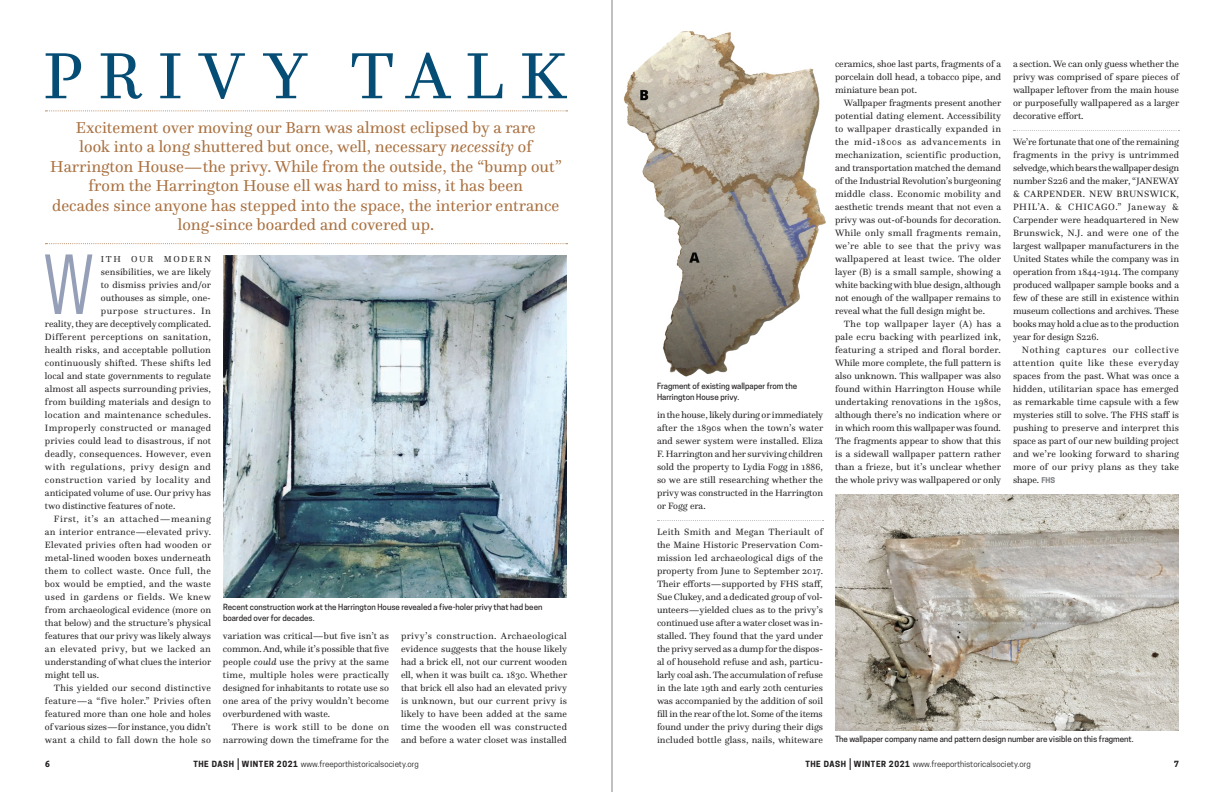
<style>
.page{position:relative;width:1224px;height:792px;background:#fff}
.page>*{position:absolute;margin:0;border:0;box-sizing:border-box;transform-origin:0 0}
.t1{font:300 70.8px "Oswald";color:#959fb7}
.t2{font:68px "Questa";letter-spacing:.22em;color:#064d76}
.t3{font:16.5px/19.5px "Questa";color:#a9703f;text-align:center}
.t4{font:9.5px/13px "Questa";letter-spacing:.01em;color:#231f20;text-align:justify}
.t5{font:9.5px "Questa";letter-spacing:.03em;color:#231f20}
.t6{font:9.5px "Questa";letter-spacing:.04em;color:#231f20}
.t7{font:9.5px "Questa";letter-spacing:.035em;color:#231f20}
.t8{font:9.5px "Questa";letter-spacing:.05em;color:#231f20}
.t9{font:9.5px "Questa";letter-spacing:.055em;color:#231f20}
.t10{font:9.5px "Questa";letter-spacing:.06em;color:#231f20}
.t11{font:9px "Questa";letter-spacing:.18em;color:#231f20}
.t12{font:500 8px/11px "Cooper Hewitt";color:#231f20}
.t13{font:8px "Cooper Hewitt";color:#231f20}
.t14{font:700 8px "Cooper Hewitt";color:#231f20}
.s1{font-style:italic}
.s2{font-family:"Cooper Hewitt";font-weight:700;font-size:7.5px;color:#808285}
.s3{font-weight:700}
.s4{font-size:15px}
</style>
<div class="page">
<img style="left:835px;top:494px;width:344px;height:236px">
<img style="left:623px;top:31px;width:203px;height:346px">
<img style="left:223px;top:256px;width:344px;height:342px">
<svg style="left:658px;top:520px;width:165px;height:1px"></svg>
<svg style="left:1014px;top:130px;width:165px;height:1px"></svg>
<svg style="left:46px;top:110px;width:521px;height:1px"></svg>
<svg style="left:46px;top:243px;width:521px;height:1px"></svg>
<hr style="left:612px;top:0;width:1px;height:792px;background:#808285">
<h2 class="t2" style="left:43px;top:33px;width:526px">PRIVY TALK</h2>
<p class="t3" style="left:50px;top:117px;width:513px">Excitement over moving our Barn was almost eclipsed by a rare<br>look into a long shuttered but once, well, necessary <span class="s1">necessity</span> of Harrington House—the privy. While from the outside, the “bump out” from the Harrington House ell was hard to miss, it has been<br>decades since anyone has stepped into the space, the interior entrance long-since boarded and covered up.</p>
<h1 class="t1" style="left:44px;top:233px;width:50px">W</h1>
<p class="t11" style="left:101px;top:253px;width:111px">ITH OUR MODERN</p>
<p class="t4" style="left:101px;top:265px;width:112px">sensibilities, we are likely</p>
<p class="t4" style="left:101px;top:278px;width:112px">to dismiss privies and/or</p>
<p class="t4" style="left:101px;top:291px;width:111px">outhouses as simple, one-</p>
<p class="t10" style="left:101px;top:305px;width:112px">purpose structures. In</p>
<p class="t4" style="left:45px;top:317px;width:168px">reality, they are deceptively complicated.</p>
<p class="t6" style="left:45px;top:331px;width:168px">Different perceptions on sanitation,</p>
<p class="t4" style="left:45px;top:343px;width:167px">health risks, and acceptable pollution</p>
<p class="t4" style="left:45px;top:356px;width:168px">continuously shifted. These shifts led</p>
<p class="t4" style="left:45px;top:369px;width:168px">local and state governments to regulate</p>
<p class="t4" style="left:45px;top:382px;width:168px">almost all aspects surrounding privies,</p>
<p class="t4" style="left:45px;top:395px;width:168px">from building materials and design to</p>
<p class="t5" style="left:45px;top:409px;width:168px">location and maintenance schedules.</p>
<p class="t7" style="left:45px;top:422px;width:168px">Improperly constructed or managed</p>
<p class="t4" style="left:45px;top:434px;width:168px">privies could lead to disastrous, if not</p>
<p class="t4" style="left:45px;top:447px;width:168px">deadly, consequences. However, even</p>
<p class="t8" style="left:45px;top:461px;width:167px">with regulations, privy design and</p>
<p class="t8" style="left:45px;top:474px;width:167px">construction varied by locality and</p>
<p class="t4" style="left:45px;top:486px;width:168px">anticipated volume of use. Our privy has</p>
<p class="t4" style="left:45px;top:499px;width:132px">two distinctive features of note.</p>
<p class="t9" style="left:54px;top:513px;width:158px">First, it’s an attached—meaning</p>
<p class="t4" style="left:45px;top:525px;width:168px">an interior entrance—elevated privy.</p>
<p class="t4" style="left:45px;top:538px;width:168px">Elevated privies often had wooden or</p>
<p class="t4" style="left:45px;top:551px;width:168px">metal-lined wooden boxes underneath</p>
<p class="t7" style="left:45px;top:565px;width:167px">them to collect waste. Once full, the</p>
<p class="t4" style="left:45px;top:577px;width:167px">box would be emptied, and the waste</p>
<p class="t6" style="left:45px;top:591px;width:168px">used in gardens or fields. We knew</p>
<p class="t4" style="left:45px;top:603px;width:168px">from archaeological evidence (more on</p>
<p class="t4" style="left:45px;top:616px;width:167px">that below) and the structure’s physical</p>
<p class="t4" style="left:45px;top:629px;width:168px">features that our privy was likely always</p>
<p class="t6" style="left:45px;top:643px;width:167px">an elevated privy, but we lacked an</p>
<p class="t4" style="left:45px;top:655px;width:168px">understanding of what clues the interior</p>
<p class="t4" style="left:45px;top:668px;width:56px">might tell us.</p>
<p class="t4" style="left:54px;top:681px;width:158px">This yielded our second distinctive</p>
<p class="t5" style="left:45px;top:695px;width:168px">feature—a “five holer.” Privies often</p>
<p class="t4" style="left:45px;top:707px;width:167px">featured more than one hole and holes</p>
<p class="t4" style="left:45px;top:720px;width:168px">of various sizes—for instance, you didn’t</p>
<p class="t5" style="left:45px;top:734px;width:168px">want a child to fall down the hole so</p>
<p class="t12" style="left:223px;top:601px;width:321px">Recent construction work at the Harrington House revealed a five-holer privy that had been boarded over for decades.</p>
<p class="t4" style="left:223px;top:629px;width:168px">variation was critical—but five isn’t as common. And, while it’s possible that five people <span class="s1">could</span> use the privy at the same time, multiple holes were practically designed for inhabitants to rotate use so one area of the privy wouldn’t become overburdened with waste.</p>
<p class="t4" style="left:223px;top:720px;width:168px;text-align:right">There is work still to be done on narrowing down the timeframe for the</p>
<p class="t4" style="left:401px;top:629px;width:168px">privy’s construction. Archaeological evidence suggests that the house likely had a brick ell, not our current wooden ell, when it was built ca. 1830. Whether that brick ell also had an elevated privy is unknown, but our current privy is likely to have been added at the same time the wooden ell was constructed and before a water closet was installed</p>
<p class="t12" style="left:657px;top:381px;width:142px">Fragment of existing wallpaper from the<br>Harrington House privy.</p>
<p class="t4" style="left:657px;top:408px;width:168px">in the house, likely during or immediately after the 1890s when the town’s water and sewer system were installed. Eliza F. Harrington and her surviving children sold the property to Lydia Fogg in 1886, so we are still researching whether the privy was constructed in the Harrington or Fogg era.</p>
<p class="t4" style="left:657px;top:525px;width:168px">Leith Smith and Megan Theriault of the Maine Historic Preservation Com&shy;mission led archaeological digs of the property from June to September 2017.<br>Their efforts—supported by FHS staff, Sue Clukey, and a dedicated group of vol&shy;unteers—yielded clues as to the privy’s continued use after a water closet was in&shy;stalled. They found that the yard under the privy served as a dump for the dispos&shy;al of household refuse and ash, particu&shy;larly coal ash. The accumulation of refuse in the late 19th and early 20th centuries was accompanied by the addition of soil fill in the rear of the lot. Some of the items found under the privy during their digs included bottle glass, nails, whiteware</p>
<p class="t4" style="left:835px;top:57px;width:168px">ceramics, shoe last parts, fragments of a porcelain doll head, a tobacco pipe, and miniature bean pot.</p>
<p class="t4" style="left:835px;top:96px;width:168px;text-indent:9px">Wallpaper fragments present another potential dating element. Accessibility to wallpaper drastically expanded in the mid-1800s as advancements in mechanization, scientific production, and transportation matched the demand of the Industrial Revolution’s burgeoning middle class. Economic mobility and aesthetic trends meant that not even a privy was out-of-bounds for decoration.<br>While only small fragments remain, we’re able to see that the privy was wallpapered at least twice. The older layer (B) is a small sample, showing a white backing with blue design, although not enough of the wallpaper remains to reveal what the full design might be.</p>
<p class="t4" style="left:835px;top:317px;width:168px;text-indent:9px">The top wallpaper layer (A) has a pale ecru backing with pearlized ink, featuring a striped and floral border.<br>While more complete, the full pattern is also unknown. This wallpaper was also found within Harrington House while undertaking renovations in the 1980s, although there’s no indication where or in which room this wallpaper was found.<br>The fragments appear to show that this is a sidewall wallpaper pattern rather than a frieze, but it’s unclear whether the whole privy was wallpapered or only</p>
<p class="t4" style="left:1013px;top:57px;width:168px">a section. We can only guess whether the privy was comprised of spare pieces of wallpaper leftover from the main house or purposefully wallpapered as a larger decorative effort.</p>
<p class="t4" style="left:1013px;top:135px;width:168px">We’re fortunate that one of the remaining fragments in the privy is untrimmed selvedge, which bears the wallpaper design number S226 and the maker, “JANEWAY &amp; CARPENDER. NEW BRUNSWICK, PHIL’A. &amp; CHICAGO.” Janeway &amp; Carpender were headquartered in New Brunswick, N.J. and were one of the largest wallpaper manufacturers in the United States while the company was in operation from 1844-1914. The company produced wallpaper sample books and a few of these are still in existence within museum collections and archives. These books may hold a clue as to the production year for design S226.</p>
<p class="t4" style="left:1013px;top:343px;width:168px;text-indent:9px">Nothing captures our collective attention quite like these everyday spaces from the past. What was once a hidden, utilitarian space has emerged as remarkable time capsule with a few mysteries still to solve. The FHS staff is pushing to preserve and interpret this space as part of our new building project and we’re looking forward to sharing more of our privy plans as they take shape. <span class="s2">FHS</span></p>
<p class="t12" style="left:835px;top:734px;width:300px">The wallpaper company name and pattern design number are visible on this fragment.</p>
<p class="t14" style="left:45px;top:759px;width:6px">6</p>
<p class="t13" style="left:193px;top:759px;width:227px"><span class="s3">THE DASH</span> <span class="s4">|</span> <span class="s3">WINTER 2021</span> www.freeporthistoricalsociety.org</p>
<p class="t13" style="left:805px;top:759px;width:227px"><span class="s3">THE DASH</span> <span class="s4">|</span> <span class="s3">WINTER 2021</span> www.freeporthistoricalsociety.org</p>
<p class="t14" style="left:1174px;top:759px;width:6px">7</p>
</div>
